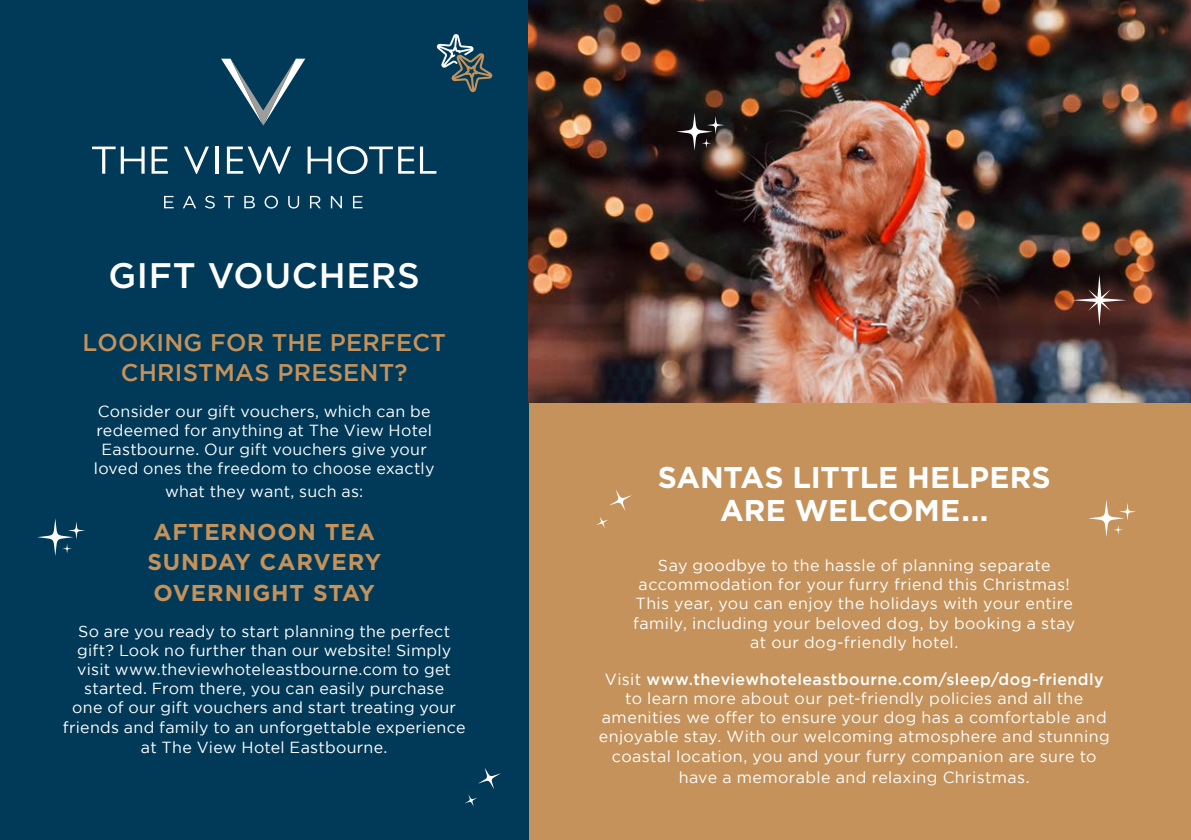
<style>
.page{position:relative;width:1191px;height:840px;background:#fff}
.page>*{position:absolute;margin:0;border:0;box-sizing:border-box;transform-origin:0 0}
.t1{font:500 35.4px "Gotham";letter-spacing:.02em;color:#fff}
.t2{font:700 30px/33.4px "Gotham";color:#fff;text-align:center}
.t3{font:500 24px/29.2px "Gotham";letter-spacing:.01em;color:#c4925a;text-align:center}
.t4{font:700 23px/30.4px "Gotham";letter-spacing:.04em;color:#c4925a}
.t5{font:16px/19.2px "Gotham";letter-spacing:.02em;color:#fff;text-align:center}
.s1{font-weight:500}
</style>
<div class="page">
<div style="left:528px;top:34px;width:663px;height:805px;background:#c4925a"></div>
<svg style="left:1088px;top:499px;width:36px;height:38px"></svg>
<svg style="left:1113px;top:524px;width:10px;height:10px"></svg>
<svg style="left:1118px;top:502px;width:18px;height:18px"></svg>
<svg style="left:596px;top:516px;width:13px;height:12px"></svg>
<svg style="left:609px;top:490px;width:23px;height:21px"></svg>
<div style="left:0;top:0;width:528px;height:839px;background:#013958"></div>
<svg style="left:221px;top:59px;width:84px;height:66px"></svg>
<svg style="left:92px;top:146px;width:53px;height:28px"></svg>
<svg style="left:152px;top:146px;width:16px;height:28px"></svg>
<svg style="left:184px;top:146px;width:25px;height:28px"></svg>
<hr style="left:215px;top:146px;width:4px;height:28px;background:#fff">
<svg style="left:227px;top:146px;width:64px;height:28px"></svg>
<svg style="left:307px;top:146px;width:24px;height:28px"></svg>
<svg style="left:337px;top:146px;width:77px;height:28px"></svg>
<svg style="left:420px;top:146px;width:16px;height:28px"></svg>
<svg style="left:164px;top:196px;width:10px;height:12px"></svg>
<svg style="left:183px;top:196px;width:13px;height:12px"></svg>
<svg style="left:205px;top:196px;width:10px;height:12px"></svg>
<svg style="left:224px;top:196px;width:10px;height:12px"></svg>
<svg style="left:244px;top:196px;width:11px;height:12px"></svg>
<svg style="left:264px;top:195px;width:14px;height:13px"></svg>
<svg style="left:288px;top:196px;width:11px;height:12px"></svg>
<svg style="left:310px;top:196px;width:11px;height:12px"></svg>
<svg style="left:331px;top:196px;width:11px;height:12px"></svg>
<svg style="left:353px;top:196px;width:9px;height:12px"></svg>
<img style="left:528px;top:0;width:663px;height:403px">
<svg style="left:1072px;top:274px;width:54px;height:52px;background:#4d322f"></svg>
<svg style="left:436px;top:34px;width:56px;height:58px"></svg>
<svg style="left:676px;top:113px;width:36px;height:37px"></svg>
<svg style="left:701px;top:138px;width:10px;height:10px"></svg>
<svg style="left:707px;top:116px;width:17px;height:18px"></svg>
<svg style="left:37px;top:518px;width:36px;height:37px"></svg>
<svg style="left:62px;top:543px;width:10px;height:10px"></svg>
<svg style="left:68px;top:521px;width:17px;height:18px"></svg>
<svg style="left:464px;top:794px;width:13px;height:12px"></svg>
<svg style="left:478px;top:768px;width:23px;height:20px"></svg>
<h1 class="t1" style="left:108px;top:252px;width:313px">GIFT VOUCHERS</h1>
<h3 class="t3" style="left:83px;top:327px;width:365px">LOOKING FOR THE PERFECT<br>CHRISTMAS PRESENT?</h3>
<p class="t5" style="left:94px;top:401px;width:342px">Consider our gift vouchers, which can be redeemed for anything at The View Hotel Eastbourne. Our gift vouchers give your loved ones the freedom to choose exactly</p>
<p class="t5" style="left:165px;top:481px;width:200px">what they want, such as:</p>
<h3 class="t4" style="left:147px;top:516px;width:235px">AFTERNOON TEA<br>SUNDAY CARVERY<br>OVERNIGHT STAY</h3>
<p class="t5" style="left:63px;top:620px;width:404px">So are you ready to start planning the perfect gift? Look no further than our website! Simply visit www.theviewhoteleastbourne.com to get started. From there, you can easily purchase<br>one of our gift vouchers and start treating your friends and family to an unforgettable experience at The View Hotel Eastbourne.</p>
<h2 class="t2" style="left:658px;top:459px;width:394px">SANTAS LITTLE HELPERS<br>ARE WELCOME...</h2>
<p class="t5" style="left:633px;top:555px;width:443px">Say goodbye to the hassle of planning separate accommodation for your furry friend this Christmas!<br>This year, you can enjoy the holidays with your entire family, including your beloved dog, by booking a stay at our dog-friendly hotel.</p>
<p class="t5" style="left:599px;top:668px;width:512px">Visit <span class="s1">www.theviewhoteleastbourne.com/sleep/dog-friendly </span>to learn more about our pet-friendly policies and all the amenities we offer to ensure your dog has a comfortable and enjoyable stay. With our welcoming atmosphere and stunning coastal location, you and your furry companion are sure to</p>
<p class="t5" style="left:678px;top:767px;width:352px">have a memorable and relaxing Christmas.</p>
</div>
